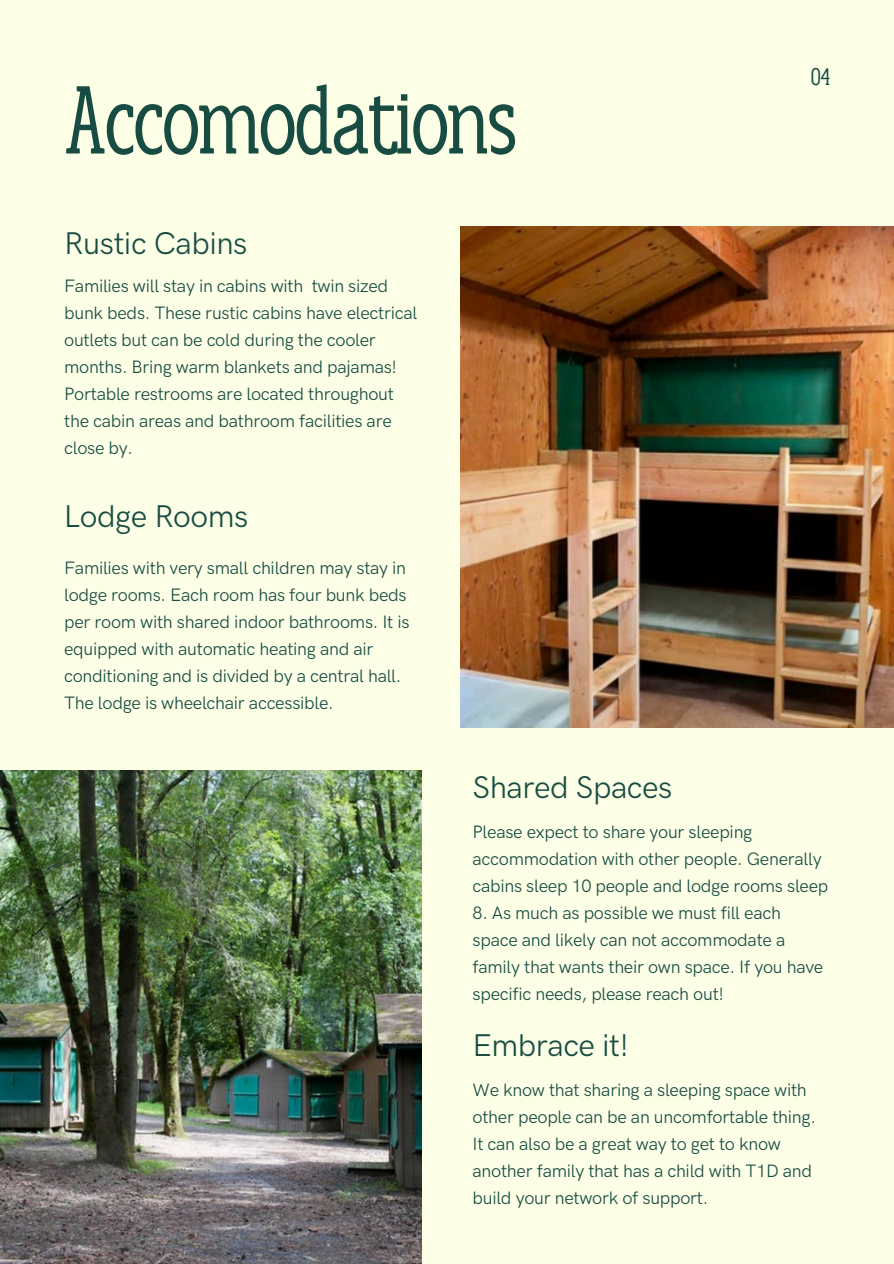
<style>
.page{position:relative;width:894px;height:1264px;background:#fff}
.page>*{position:absolute;margin:0;border:0;box-sizing:border-box;transform-origin:0 0}
.t1{font:96px "Anicon Slab";letter-spacing:-.025em;color:#184c43}
.t2{font:31.5px "HK Grotesk Pro";letter-spacing:-.015em;color:#184c43}
.t3{font:24px "Anicon Slab";color:#184c43}
.t4{font:18px/27px "HK Grotesk Pro";letter-spacing:-.015em;color:#184c43}
</style>
<div class="page">
<div style="left:0;top:0;width:893px;height:1263px;background:#fcffe6"></div>
<img style="left:0;top:770px;width:421px;height:493px">
<img style="left:460px;top:227px;width:433px;height:500px">
<h1 class="t1" style="left:64px;top:67px;width:455px">Accomodations</h1>
<h2 class="t2" style="left:64px;top:225px;width:185px">Rustic Cabins</h2>
<h2 class="t4" style="left:64px;top:273px;width:354px">Families will stay in cabins with twin sized bunk beds. These rustic cabins have electrical outlets but can be cold during the cooler months. Bring warm blankets and pajamas!<br>Portable restrooms are located throughout the cabin areas and bathroom facilities are close by.</h2>
<p class="t2" style="left:64px;top:499px;width:186px">Lodge Rooms</p>
<p class="t4" style="left:64px;top:555px;width:347px">Families with very small children may stay in lodge rooms. Each room has four bunk beds per room with shared indoor bathrooms. It is equipped with automatic heating and air conditioning and is divided by a central hall.<br>The lodge is wheelchair accessible.</p>
<h2 class="t2" style="left:472px;top:769px;width:201px">Shared Spaces</h2>
<p class="t3" style="left:810px;top:64px;width:21px">04</p>
<h2 class="t4" style="left:472px;top:818px;width:357px">Please expect to share your sleeping accommodation with other people. Generally cabins sleep 10 people and lodge rooms sleep</h2>
<h2 class="t4" style="left:472px;top:899px;width:352px">8. As much as possible we must fill each space and likely can not accommodate a family that wants their own space. If you have specific needs, please reach out!</h2>
<p class="t2" style="left:472px;top:1028px;width:158px">Embrace it!</p>
<p class="t4" style="left:472px;top:1077px;width:345px">We know that sharing a sleeping space with other people can be an uncomfortable thing.<br>It can also be a great way to get to know another family that has a child with T1D and build your network of support.</p>
</div>
